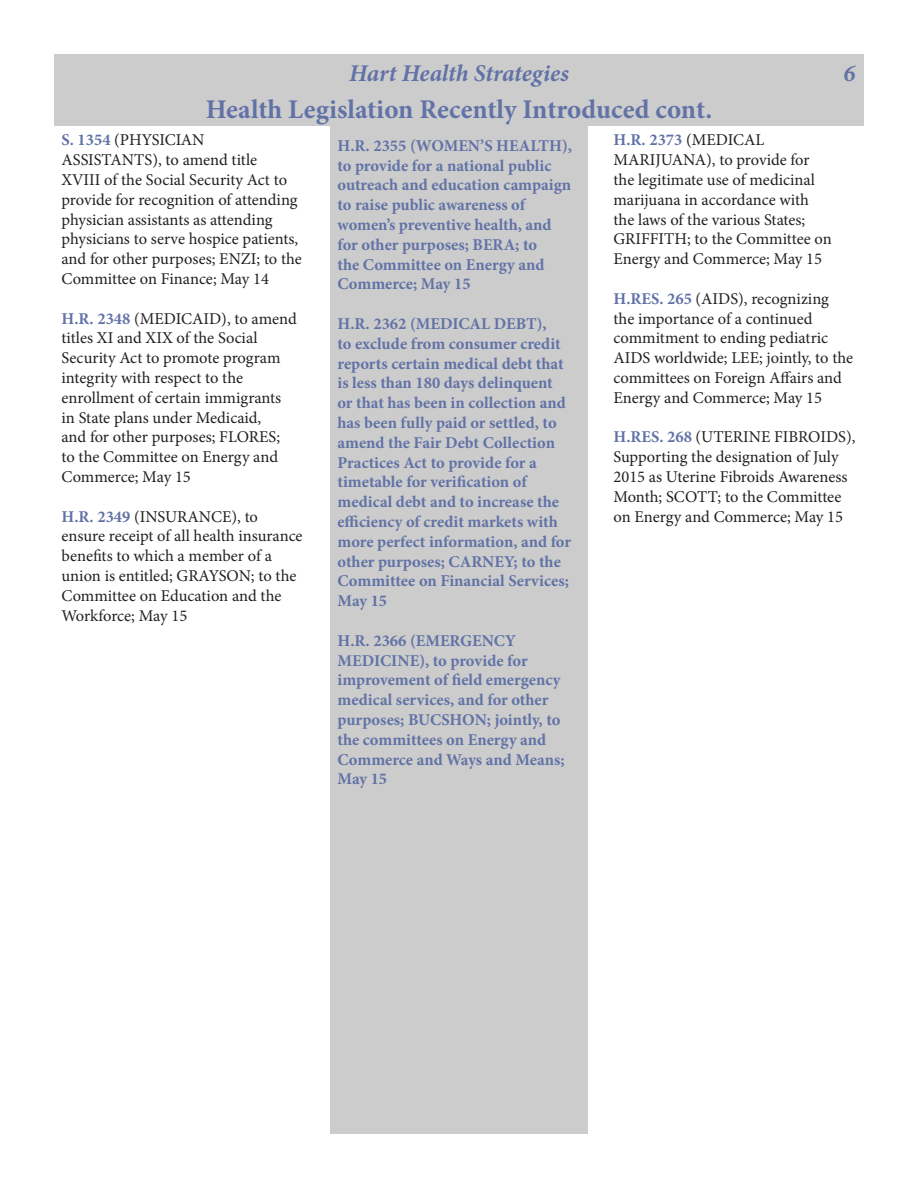
<style>
.page{position:relative;width:918px;height:1188px;background:#fff}
.page>*{position:absolute;margin:0;border:0;box-sizing:border-box;transform-origin:0 0}
.t1{font:700 27px "Minion Pro";color:#6172a6}
.t2{font:italic 700 24px "Minion Pro";letter-spacing:-.005em;color:#6172a6}
.t3{font:16.5px/19.8px "Minion Pro";color:#231f20}
.t4{font:700 16.5px/19.8px "Minion Pro";color:#6172a6}
.s1{font-weight:700;color:#6172a6}
</style>
<div class="page">
<div style="left:54px;top:54px;width:810px;height:36px;background:#ccc"></div>
<div style="left:54px;top:90px;width:810px;height:36px;background:#ccc"></div>
<div style="left:330px;top:126px;width:258px;height:1008px;background:#ccc"></div>
<p class="t2" style="left:349px;top:56px;width:221px">Hart Health Strategies</p>
<p class="t2" style="left:844px;top:56px;width:13px">6</p>
<p class="t1" style="left:206px;top:90px;width:508px">Health Legislation Recently Introduced cont.</p>
<p class="t3" style="left:62px;top:130px;width:242px"><span class="s1">S. 1354</span> (PHYSICIAN<br>ASSISTANTS), to amend title<br>XVIII of the Social Security Act to provide for recognition of attending physician assistants as attending physicians to serve hospice patients, and for other purposes; ENZI; to the<br>Committee on Finance; May 14</p>
<p class="t3" style="left:62px;top:309px;width:237px"><span class="s1">H.R. 2348</span> (MEDICAID), to amend titles XI and XIX of the Social<br>Security Act to promote program integrity with respect to the enrollment of certain immigrants in State plans under Medicaid,<br>and for other purposes; FLORES; to the Committee on Energy and<br>Commerce; May 15</p>
<p class="t3" style="left:62px;top:507px;width:243px"><span class="s1">H.R. 2349</span> (INSURANCE), to ensure receipt of all health insurance benefits to which a member of a union is entitled; GRAYSON; to the<br>Committee on Education and the<br>Workforce; May 15</p>
<p class="t3" style="left:614px;top:130px;width:220px"><span class="s1">H.R. 2373</span> (MEDICAL<br>MARIJUANA), to provide for the legitimate use of medicinal marijuana in accordance with the laws of the various States;<br>GRIFFITH; to the Committee on<br>Energy and Commerce; May 15</p>
<p class="t3" style="left:614px;top:289px;width:241px"><span class="s1">H.RES. 265</span> (AIDS), recognizing the importance of a continued commitment to ending pediatric<br>AIDS worldwide; LEE; jointly, to the committees on Foreign Affairs and<br>Energy and Commerce; May 15</p>
<p class="t3" style="left:614px;top:427px;width:243px"><span class="s1">H.RES. 268</span> (UTERINE FIBROIDS),<br>Supporting the designation of July<br>2015 as Uterine Fibroids Awareness<br>Month; SCOTT; to the Committee on Energy and Commerce; May 15</p>
<p class="t4" style="left:338px;top:136px;width:236px">H.R. 2355 (WOMEN’S HEALTH), to provide for a national public outreach and education campaign to raise public awareness of women’s preventive health, and for other purposes; BERA; to<br>the Committee on Energy and<br>Commerce; May 15</p>
<p class="t4" style="left:338px;top:314px;width:235px">H.R. 2362 (MEDICAL DEBT),<br>to exclude from consumer credit reports certain medical debt that is less than 180 days delinquent or that has been in collection and has been fully paid or settled, to amend the Fair Debt Collection<br>Practices Act to provide for a timetable for verification of medical debt and to increase the efficiency of credit markets with more perfect information, and for other purposes; CARNEY; to the<br>Committee on Financial Services;<br>May 15</p>
<p class="t4" style="left:338px;top:631px;width:229px">H.R. 2366 (EMERGENCY<br>MEDICINE), to provide for improvement of field emergency medical services, and for other purposes; BUCSHON; jointly, to the committees on Energy and<br>Commerce and Ways and Means;<br>May 15</p>
</div>
